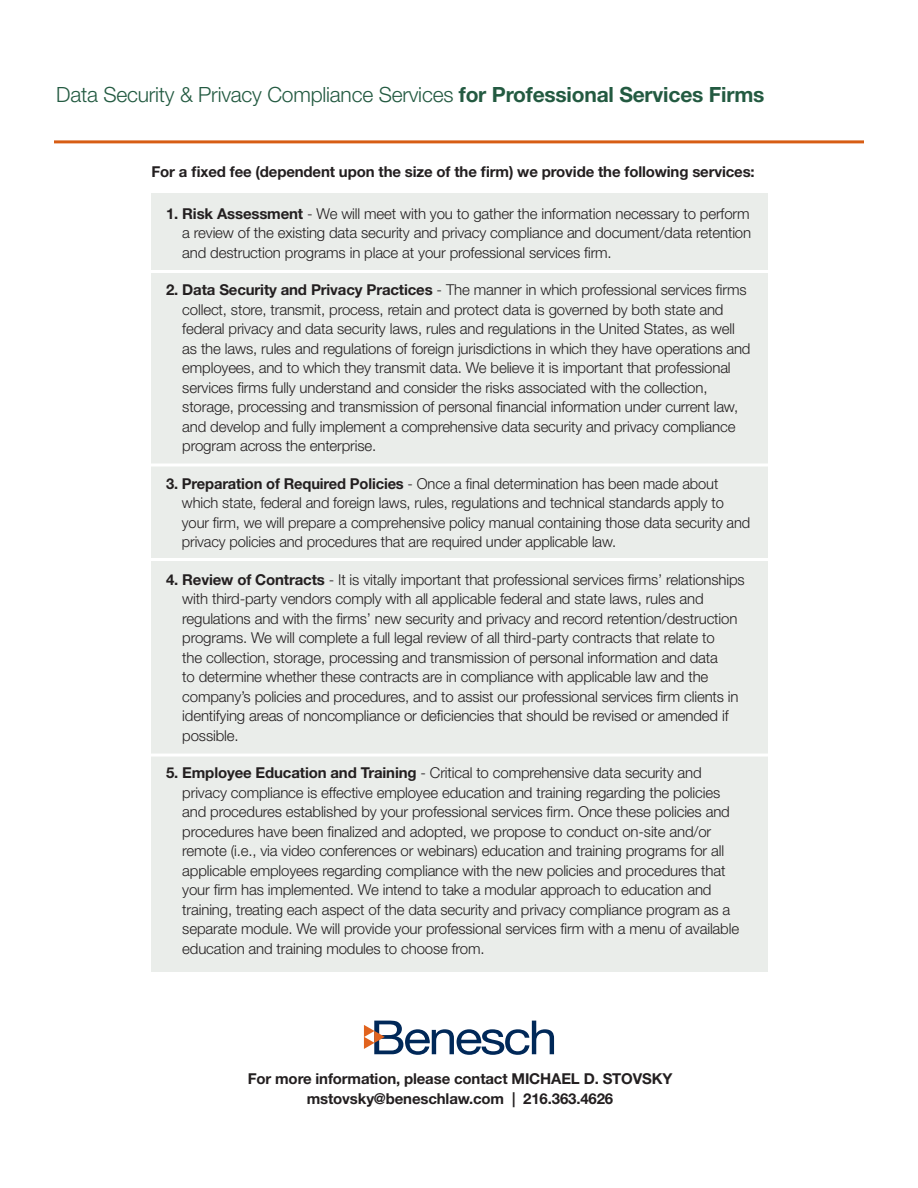
<style>
.page{position:relative;width:918px;height:1188px;background:#fff}
.page>*{position:absolute;margin:0;border:0;box-sizing:border-box;transform-origin:0 0}
.t1{font:300 21px "Helvetica Neue";letter-spacing:-.01em;color:#235a41}
.t2{font:300 15px/19.5px "Helvetica Neue";letter-spacing:-.01em;color:#231f20}
.t3{font:700 15px/19.5px "Helvetica Neue";letter-spacing:-.01em;color:#231f20;text-align:center}
.s1{font-weight:700}
</style>
<div class="page">
<div style="left:152px;top:194px;width:616px;height:778px;background:#eaedea"></div>
<hr style="left:54px;top:140px;width:810px;height:3px;background:#d75d14">
<hr style="left:54px;top:270px;width:810px;height:3px;background:#fff">
<hr style="left:54px;top:464px;width:810px;height:2px;background:#fff">
<hr style="left:54px;top:558px;width:810px;height:3px;background:#fff">
<hr style="left:54px;top:754px;width:810px;height:3px;background:#fff">
<svg style="left:364px;top:1021px;width:190px;height:34px"></svg>
<p class="t1" style="left:56px;top:82px;width:710px">Data Security &amp; Privacy Compliance Services <span class="s1">for Professional Services Firms</span></p>
<p class="t3" style="left:152px;top:161px;width:605px">For a fixed fee (dependent upon the size of the firm) we provide the following services:</p>
<p class="t2" style="left:182px;top:203px;width:570px;text-align:justify;text-indent:-16px"><span class="s1">1. Risk Assessment</span> - We will meet with you to gather the information necessary to perform a review of the existing data security and privacy compliance and document/data retention and destruction programs in place at your professional services firm.</p>
<p class="t2" style="left:182px;top:280px;width:570px;text-indent:-16px"><span class="s1">2. Data Security and Privacy Practices</span> - The manner in which professional services firms collect, store, transmit, process, retain and protect data is governed by both state and federal privacy and data security laws, rules and regulations in the United States, as well as the laws, rules and regulations of foreign jurisdictions in which they have operations and employees, and to which they transmit data. We believe it is important that professional services firms fully understand and consider the risks associated with the collection, storage, processing and transmission of personal financial information under current law, and develop and fully implement a comprehensive data security and privacy compliance program across the enterprise.</p>
<p class="t2" style="left:182px;top:473px;width:570px;text-indent:-16px"><span class="s1">3. Preparation of Required Policies</span> - Once a final determination has been made about which state, federal and foreign laws, rules, regulations and technical standards apply to your firm, we will prepare a comprehensive policy manual containing those data security and privacy policies and procedures that are required under applicable law.</p>
<p class="t2" style="left:182px;top:569px;width:564px;text-indent:-16px"><span class="s1">4. Review of Contracts</span> - It is vitally important that professional services firms’ relationships with third-party vendors comply with all applicable federal and state laws, rules and regulations and with the firms’ new security and privacy and record retention/destruction programs. We will complete a full legal review of all third-party contracts that relate to<br>the collection, storage, processing and transmission of personal information and data<br>to determine whether these contracts are in compliance with applicable law and the company’s policies and procedures, and to assist our professional services firm clients in identifying areas of noncompliance or deficiencies that should be revised or amended if possible.</p>
<p class="t2" style="left:182px;top:763px;width:558px;text-indent:-16px"><span class="s1">5. Employee Education and Training</span> - Critical to comprehensive data security and privacy compliance is effective employee education and training regarding the policies and procedures established by your professional services firm. Once these policies and procedures have been finalized and adopted, we propose to conduct on-site and/or remote (i.e., via video conferences or webinars) education and training programs for all applicable employees regarding compliance with the new policies and procedures that your firm has implemented. We intend to take a modular approach to education and training, treating each aspect of the data security and privacy compliance program as a separate module. We will provide your professional services firm with a menu of available education and training modules to choose from.</p>
<p class="t3" style="left:248px;top:1069px;width:426px">For more information, please contact MICHAEL D. STOVSKY mstovsky@beneschlaw.com | 216.363.4626</p>
</div>
